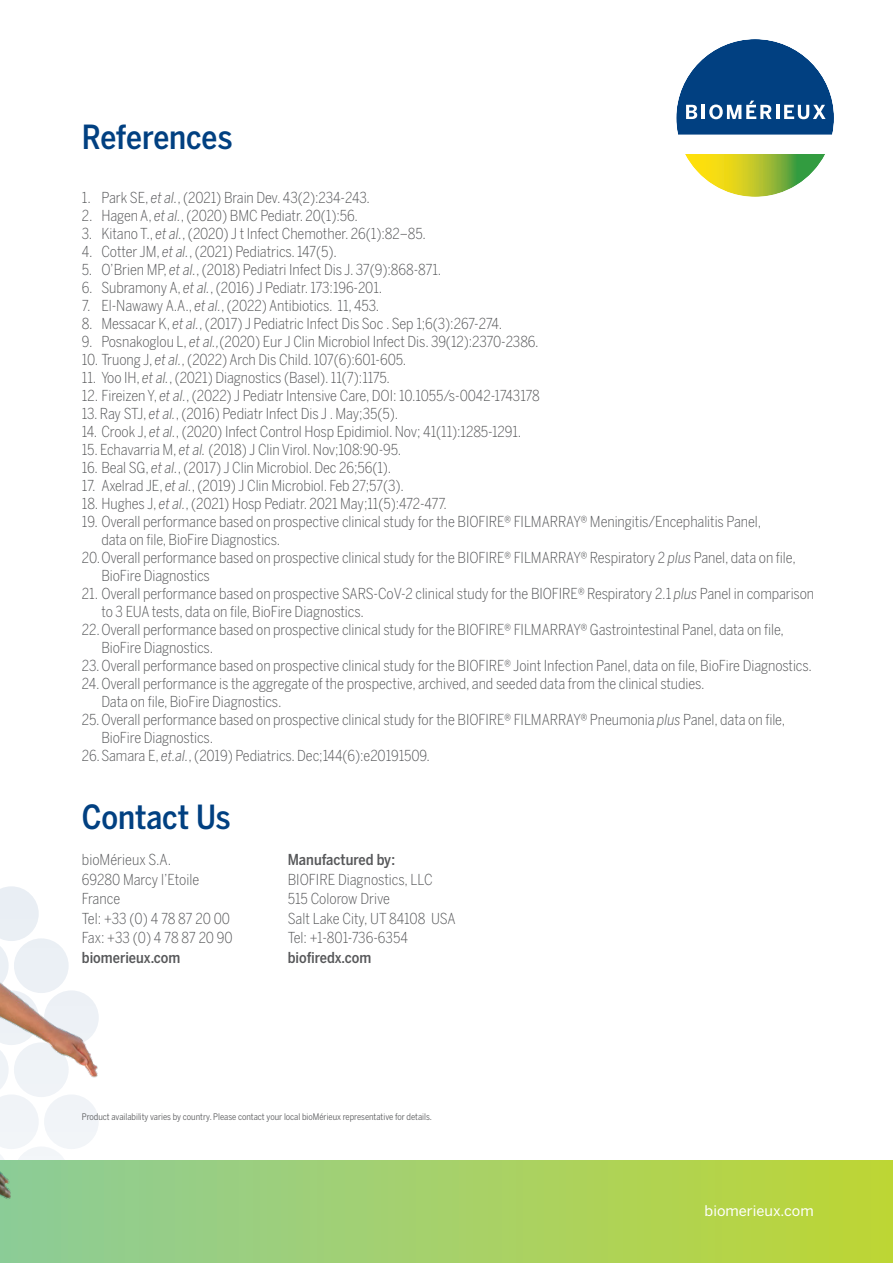
<style>
.page{position:relative;width:893px;height:1263px;background:#fff}
.page>*{position:absolute;margin:0;border:0;box-sizing:border-box;transform-origin:0 0}
.header_small{font:500 33px "Benton Sans Condensed";letter-spacing:-.005em;color:#014081}
.reference_text{font:300 15px/18px "Benton Sans Condensed";letter-spacing:-.005em;color:#57585a}
.address_text{font:300 15px "Benton Sans Condensed";color:#57585a}
.address_text-2{font:500 15px "Benton Sans Condensed";color:#57585a}
.page_numbers_right{font:14.55px "Benton Sans";color:#fff}
.disclaimer_text{font:9px "Benton Sans Condensed";color:#57585a}
.s1{font-style:italic}
</style>
<div class="page">
<svg style="left:417px;top:1161px;width:476px;height:102px;background:#b0d351"></svg>
<svg style="left:677px;top:40px;width:156px;height:156px"></svg>
<div style="left:657px;top:20px;width:196px;height:196px;border:19px solid #fff;border-radius:50%"></div>
<img style="left:0;top:886px;width:417px;height:377px">
<p class="header_small" style="left:82px;top:117px;width:152px">References</p>
<p class="reference_text" style="left:82px;top:189px;width:290px">1. Park SE, <span class="s1">et al.</span>, (2021) Brain Dev. 43(2):234-243.</p>
<p class="reference_text" style="left:82px;top:207px;width:277px">2. Hagen A, <span class="s1">et al.</span>, (2020) BMC Pediatr. 20(1):56.</p>
<p class="reference_text" style="left:82px;top:225px;width:345px">3. Kitano T., <span class="s1">et al.</span>, (2020) J t Infect Chemother. 26(1):82–85.</p>
<p class="reference_text" style="left:82px;top:243px;width:257px">4. Cotter JM, <span class="s1">et al.</span>, (2021) Pediatrics. 147(5).</p>
<p class="reference_text" style="left:82px;top:261px;width:361px">5. O’Brien MP, <span class="s1">et al.</span>, (2018) Pediatri Infect Dis J. 37(9):868-871.</p>
<p class="reference_text" style="left:82px;top:279px;width:302px">6. Subramony A, <span class="s1">et al.</span>, (2016) J Pediatr. 173:196-201.</p>
<p class="reference_text" style="left:82px;top:297px;width:299px">7. El-Nawawy A.A., <span class="s1">et al.</span>, (2022) Antibiotics. 11, 453.</p>
<p class="reference_text" style="left:82px;top:315px;width:422px">8. Messacar K, <span class="s1">et al.</span>, (2017) J Pediatric Infect Dis Soc . Sep 1;6(3):267-274.</p>
<p class="reference_text" style="left:82px;top:333px;width:458px">9. Posnakoglou L, <span class="s1">et al.,</span>(2020) Eur J Clin Microbiol Infect Dis. 39(12):2370-2386.</p>
<p class="reference_text" style="left:82px;top:351px;width:326px">10. Truong J, <span class="s1">et al.</span>, (2022) Arch Dis Child. 107(6):601-605.</p>
<p class="reference_text" style="left:82px;top:369px;width:310px">11. Yoo IH, <span class="s1">et al.</span>, (2021) Diagnostics (Basel). 11(7):1175.</p>
<p class="reference_text" style="left:82px;top:387px;width:459px">12. Fireizen Y, <span class="s1">et al.</span>, (2022) J Pediatr Intensive Care, DOI: 10.1055/s-0042-1743178</p>
<p class="reference_text" style="left:82px;top:405px;width:318px">13. Ray STJ, <span class="s1">et al.</span>, (2016) Pediatr Infect Dis J . May;35(5).</p>
<p class="reference_text" style="left:82px;top:423px;width:441px">14. Crook J, <span class="s1">et al.</span>, (2020) Infect Control Hosp Epidimiol. Nov; 41(11):1285-1291.</p>
<p class="reference_text" style="left:82px;top:441px;width:321px">15. Echavarria M, <span class="s1">et al.</span> (2018) J Clin Virol. Nov;108:90-95.</p>
<p class="reference_text" style="left:82px;top:459px;width:311px">16. Beal SG, <span class="s1">et al.</span>, (2017) J Clin Microbiol. Dec 26;56(1).</p>
<p class="reference_text" style="left:82px;top:477px;width:324px">17. Axelrad JE, <span class="s1">et al.</span>, (2019) J Clin Microbiol. Feb 27;57(3).</p>
<p class="reference_text" style="left:82px;top:495px;width:366px">18. Hughes J, <span class="s1">et al.</span>, (2021) Hosp Pediatr. 2021 May;11(5):472-477.</p>
<p class="reference_text" style="left:101px;top:513px;width:661px;text-indent:-19px">19. Overall performance based on prospective clinical study for the BIOFIRE® FILMARRAY® Meningitis/Encephalitis Panel, data on file, BioFire Diagnostics.</p>
<p class="reference_text" style="left:101px;top:549px;width:696px;text-indent:-19px">20.Overall performance based on prospective clinical study for the BIOFIRE® FILMARRAY® Respiratory 2 <span class="s1">plus</span> Panel, data on file,<br>BioFire Diagnostics</p>
<p class="reference_text" style="left:101px;top:585px;width:714px;text-indent:-19px">21. Overall performance based on prospective SARS-CoV-2 clinical study for the BIOFIRE® Respiratory 2.1 <span class="s1">plus</span> Panel in comparison to 3 EUA tests, data on file, BioFire Diagnostics.</p>
<p class="reference_text" style="left:101px;top:621px;width:684px;text-indent:-19px">22.Overall performance based on prospective clinical study for the BIOFIRE® FILMARRAY® Gastrointestinal Panel, data on file,<br>BioFire Diagnostics.</p>
<p class="reference_text" style="left:82px;top:657px;width:732px">23.Overall performance based on prospective clinical study for the BIOFIRE® Joint Infection Panel, data on file, BioFire Diagnostics.</p>
<p class="reference_text" style="left:101px;top:675px;width:605px;text-indent:-19px">24.Overall performance is the aggregate of the prospective, archived, and seeded data from the clinical studies.<br>Data on file, BioFire Diagnostics.</p>
<p class="reference_text" style="left:101px;top:711px;width:685px;text-indent:-19px">25.Overall performance based on prospective clinical study for the BIOFIRE® FILMARRAY® Pneumonia <span class="s1">plus</span> Panel, data on file,<br>BioFire Diagnostics.</p>
<p class="reference_text" style="left:82px;top:747px;width:350px">26.Samara E, <span class="s1">et.al.</span>, (2019) Pediatrics. Dec;144(6):e20191509.</p>
<p class="header_small" style="left:82px;top:797px;width:150px">Contact Us</p>
<p class="address_text" style="left:82px;top:851px;width:91px">bioMérieux S.A.</p>
<p class="address_text" style="left:82px;top:870px;width:119px">69280 Marcy l’Etoile</p>
<p class="address_text" style="left:82px;top:890px;width:40px">France</p>
<p class="address_text" style="left:82px;top:909px;width:150px">Tel: +33 (0) 4 78 87 20 00</p>
<p class="address_text" style="left:82px;top:929px;width:152px">Fax: +33 (0) 4 78 87 20 90</p>
<p class="address_text-2" style="left:82px;top:948px;width:100px">biomerieux.com</p>
<p class="address_text-2" style="left:288px;top:850px;width:109px">Manufactured by:</p>
<p class="address_text" style="left:288px;top:870px;width:146px">BIOFIRE Diagnostics, LLC</p>
<p class="address_text" style="left:288px;top:890px;width:104px">515 Colorow Drive</p>
<p class="address_text" style="left:288px;top:909px;width:169px">Salt Lake City, UT 84108 USA</p>
<p class="address_text" style="left:288px;top:929px;width:122px">Tel: +1-801-736-6354</p>
<p class="address_text-2" style="left:288px;top:948px;width:85px">biofiredx.com</p>
<p class="disclaimer_text" style="left:82px;top:1111px;width:352px">Product availability varies by country. Please contact your local bioMérieux representative for details.</p>
<p class="page_numbers_right" style="left:705px;top:1202px;width:111px">biomerieux.com</p>
</div>
